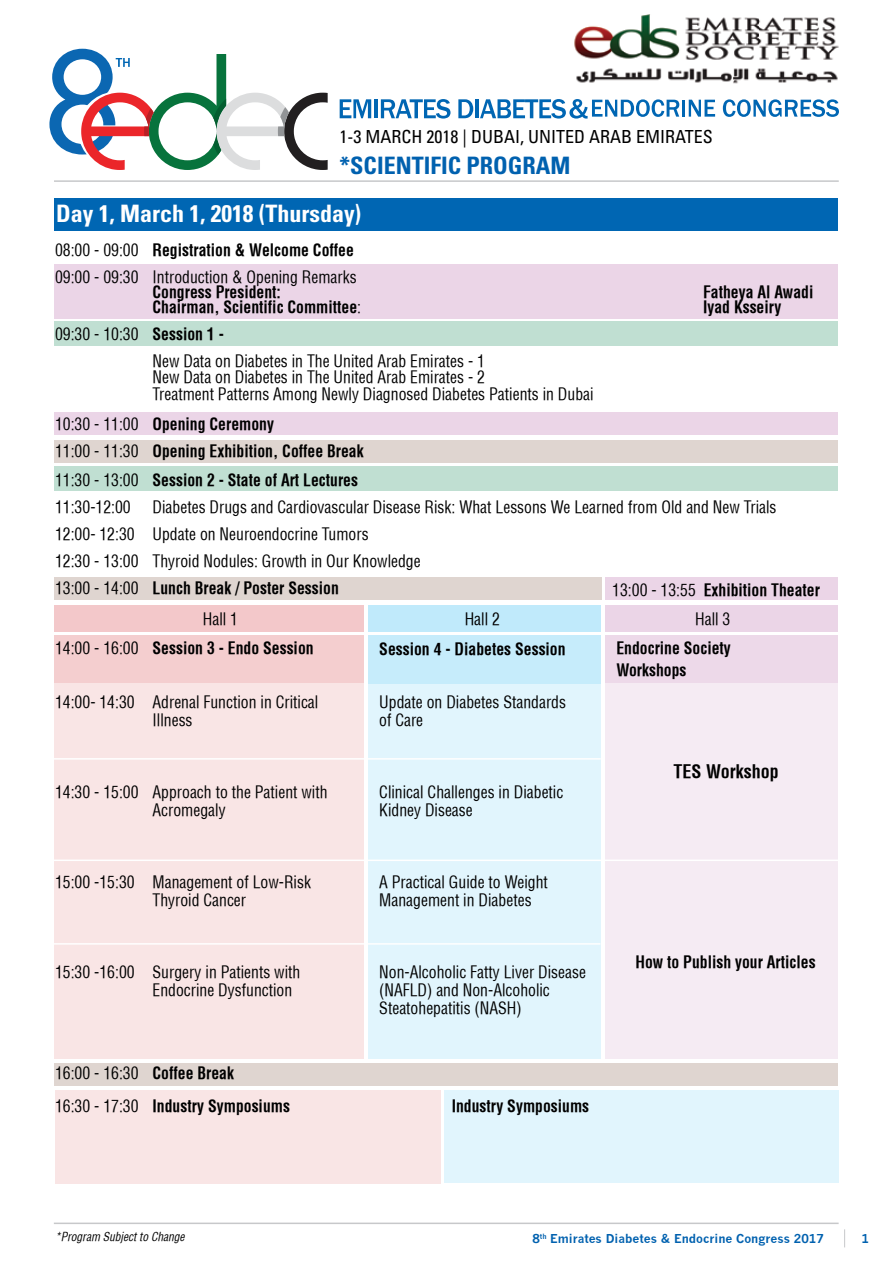
<style>
.page{position:relative;width:893px;height:1263px;background:#fff}
.page>*{position:absolute;margin:0;border:0;box-sizing:border-box;transform-origin:0 0}
.t1{font:700 condensed 24px "Univers";color:#fff}
.t2{font:700 condensed 24px "Univers";color:#0061af}
.t3{font:condensed 18px "Univers";color:#000}
.t4{font:700 condensed 18px "Helvetica";color:#000}
.t5{font:condensed 16.5px/18px "Helvetica";color:#000;scale:.95 1}
.t6{font:700 condensed 16.5px/27px "Helvetica";color:#000;scale:.95 1}
.t7{font:700 12px "News Gothic";color:#0061af}
.t8{font:italic condensed 12px "Helvetica";color:#000;scale:.95 1}
.s1{font-weight:700}
.s2{font-weight:400}
</style>
<div class="page">
<hr style="left:54px;top:1222px;width:785px;height:2px;background:#c7c8ca">
<svg style="left:844px;top:1229px;width:1px;height:18px"></svg>
<div style="left:55px;top:198px;width:783px;height:33px;background:#0066b3"></div>
<div style="left:54px;top:635px;width:309px;height:424px;background:#f9e5e5"></div>
<div style="left:55px;top:1090px;width:385px;height:93px;background:#f9e5e5"></div>
<div style="left:444px;top:1090px;width:394px;height:92px;background:#e1f5fd"></div>
<div style="left:54px;top:635px;width:309px;height:48px;background:#f4cecf"></div>
<div style="left:54px;top:605px;width:309px;height:26px;background:#f3c8ca"></div>
<div style="left:368px;top:635px;width:233px;height:424px;background:#e1f5fd"></div>
<div style="left:368px;top:635px;width:233px;height:48px;background:#c6ecfb"></div>
<div style="left:368px;top:605px;width:233px;height:27px;background:#c0eafb"></div>
<div style="left:605px;top:635px;width:233px;height:221px;background:#f5ebf3"></div>
<div style="left:605px;top:856px;width:233px;height:203px;background:#f5ebf3"></div>
<div style="left:605px;top:635px;width:233px;height:48px;background:#edd9e9"></div>
<div style="left:605px;top:605px;width:233px;height:26px;background:#ebd5e7"></div>
<div style="left:605px;top:577px;width:233px;height:23px;background:#ebd5e7"></div>
<svg style="left:49px;top:49px;width:279px;height:121px"></svg>
<img style="left:574px;top:15px;width:265px;height:69px">
<svg style="left:340px;top:99px;width:31px;height:19px"></svg>
<hr style="left:374px;top:99px;width:4px;height:19px;background:#0066b3">
<svg style="left:381px;top:99px;width:69px;height:20px"></svg>
<svg style="left:458px;top:99px;width:15px;height:19px"></svg>
<hr style="left:475px;top:99px;width:4px;height:19px;background:#0066b3">
<svg style="left:480px;top:99px;width:199px;height:20px"></svg>
<hr style="left:682px;top:100px;width:3px;height:17px;background:#0066b3">
<svg style="left:689px;top:100px;width:26px;height:17px"></svg>
<svg style="left:723px;top:99px;width:116px;height:18px"></svg>
<hr style="left:54px;top:180px;width:785px;height:2px;background:#c7c8ca">
<div style="left:55px;top:321px;width:783px;height:25px;background:#c0dfd2"></div>
<div style="left:55px;top:467px;width:783px;height:24px;background:#c0dfd2"></div>
<div style="left:55px;top:440px;width:783px;height:22px;background:#dfd5d0"></div>
<div style="left:55px;top:413px;width:783px;height:22px;background:#ebd5e7"></div>
<div style="left:55px;top:264px;width:783px;height:55px;background:#ebd5e7"></div>
<div style="left:55px;top:577px;width:547px;height:23px;background:#dfd5d0"></div>
<div style="left:55px;top:1063px;width:783px;height:22px;background:#dfd5d0"></div>
<hr style="left:54px;top:758px;width:547px;height:2px;background:#fff">
<hr style="left:54px;top:859px;width:788px;height:2px;background:#fff">
<hr style="left:54px;top:943px;width:546px;height:2px;background:#fff">
<p class="t3" style="left:340px;top:125px;width:375px">1-3 MARCH 2018 | DUBAI, UNITED ARAB EMIRATES</p>
<h1 class="t2" style="left:340px;top:151px;width:232px">*SCIENTIFIC PROGRAM</h1>
<h1 class="t1" style="left:56px;top:199px;width:307px">Day 1, March 1, 2018 (Thursday)</h1>
<p class="t5" style="left:55px;top:236px;width:319px;line-height:27px">08:00 - 09:00 <span class="s1">Registration &amp; Welcome Coffee<br></span>09:00 - 09:30 Introduction &amp; Opening Remarks</p>
<p class="t6" style="left:153px;top:278px;width:137px">Congress President:</p>
<p class="t6" style="left:703px;top:278px;width:118px">Fatheya Al Awadi</p>
<p class="t6" style="left:153px;top:293px;width:221px">Chairman, Scientific Committee<span class="s2">:</span></p>
<p class="t6" style="left:703px;top:293px;width:84px">Iyad Ksseiry</p>
<p class="t5" style="left:153px;top:320px;width:352px;line-height:27px;text-indent:-97px">09:30 - 10:30 <span class="s1">Session 1 -<br></span>New Data on Diabetes in The United Arab Emirates - 1</p>
<p class="t5" style="left:153px;top:369px;width:466px;line-height:16.5px">New Data on Diabetes in The United Arab Emirates - 2<br>Treatment Patterns Among Newly Diagnosed Diabetes Patients in Dubai</p>
<p class="t6" style="left:55px;top:410px;width:326px"><span class="s2">10:30 - 11:00</span> Opening Ceremony<br><span class="s2">11:00 - 11:30</span> Opening Exhibition, Coffee Break</p>
<p class="t6" style="left:55px;top:467px;width:320px"><span class="s2">11:30 - 13:00</span> Session 2 - State of Art Lectures<br><span class="s2">11:30-12:00</span></p>
<p class="t5" style="left:55px;top:494px;width:761px;line-height:27px;text-indent:97px">Diabetes Drugs and Cardiovascular Disease Risk: What Lessons We Learned from Old and New Trials 12:00- 12:30 Update on Neuroendocrine Tumors<br>12:30 - 13:00 Thyroid Nodules: Growth in Our Knowledge<br>13:00 - 14:00 <span class="s1">Lunch Break / Poster Session</span></p>
<p class="t6" style="left:612px;top:576px;width:220px"><span class="s2">13:00 - 13:55</span> Exhibition Theater</p>
<p class="t5" style="left:203px;top:610px;width:39px">Hall 1</p>
<p class="t5" style="left:465px;top:610px;width:39px">Hall 2</p>
<p class="t5" style="left:695px;top:610px;width:39px">Hall 3</p>
<p class="t6" style="left:55px;top:634px;width:274px"><span class="s2">14:00 - 16:00</span> Session 3 - Endo Session</p>
<p class="t6" style="left:379px;top:635px;width:198px">Session 4 - Diabetes Session</p>
<p class="t6" style="left:616px;top:636px;width:122px;line-height:22.5px">Endocrine Society<br>Workshops</p>
<p class="t5" style="left:153px;top:693px;width:176px;text-indent:-97px">14:00- 14:30 Adrenal Function in Critical<br>Illness</p>
<p class="t5" style="left:379px;top:693px;width:198px">Update on Diabetes Standards of Care</p>
<p class="t4" style="left:674px;top:760px;width:107px">TES Workshop</p>
<p class="t5" style="left:55px;top:783px;width:288px;text-align:center">14:30 - 15:00 Approach to the Patient with<br>Acromegaly</p>
<p class="t5" style="left:379px;top:783px;width:195px">Clinical Challenges in Diabetic<br>Kidney Disease</p>
<p class="t5" style="left:153px;top:873px;width:168px;text-indent:-97px">15:00 -15:30 Management of Low-Risk<br>Thyroid Cancer</p>
<p class="t5" style="left:379px;top:873px;width:179px">A Practical Guide to Weight<br>Management in Diabetes</p>
<p class="t5" style="left:153px;top:963px;width:157px;text-indent:-97px">15:30 -16:00 Surgery in Patients with<br>Endocrine Dysfunction</p>
<p class="t5" style="left:379px;top:963px;width:219px">Non-Alcoholic Fatty Liver Disease (NAFLD) and Non-Alcoholic<br>Steatohepatitis (NASH)</p>
<p class="t6" style="left:635px;top:949px;width:191px">How to Publish your Articles</p>
<p class="t5" style="left:55px;top:1064px;width:190px">16:00 - 16:30 <span class="s1">Coffee Break</span></p>
<p class="t6" style="left:55px;top:1093px;width:249px"><span class="s2">16:30 - 17:30</span> Industry Symposiums</p>
<p class="t6" style="left:452px;top:1092px;width:146px">Industry Symposiums</p>
<p class="t8" style="left:55px;top:1229px;width:138px">*Program Subject to Change</p>
<p class="t7" style="left:532px;top:1232px;width:293px">8<sup>th</sup> Emirates Diabetes &amp; Endocrine Congress 2017</p>
<p class="t7" style="left:861px;top:1231px;width:9px">1</p>
</div>
